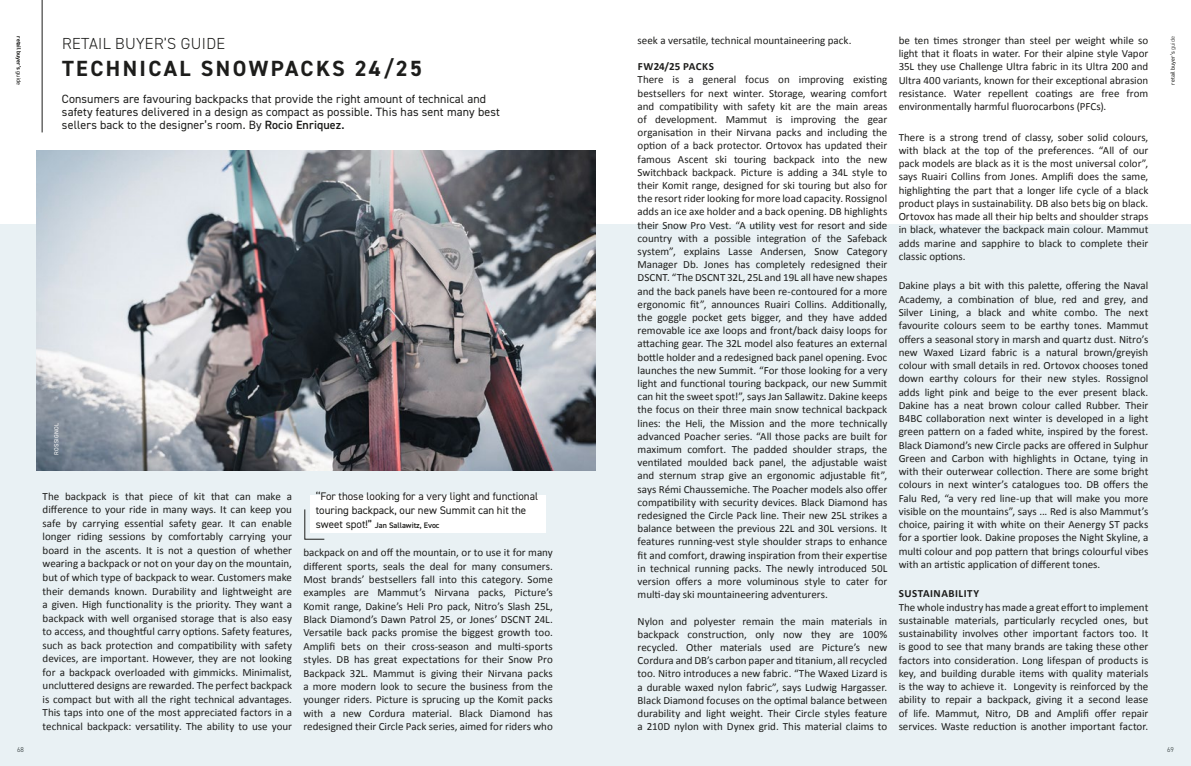
<style>
.page{position:relative;width:1191px;height:766px;background:#fff}
.page>*{position:absolute;margin:0;border:0;box-sizing:border-box;transform-origin:0 0}
.t1{font:700 22px "DIN2014";letter-spacing:.11em;color:#1d1d1b}
.t2{font:300 16px "DIN2014";letter-spacing:.02em;color:#1d1d1b}
.t3{font:12px/13px "DIN2014";letter-spacing:.01em;color:#1d1d1b}
.t4{font:11px/13.2px "Calibri";color:#1d1d1b;text-align:justify}
.t5{font:11px/14px "DIN2014";color:#1d1d1b}
.t6{font:700 11px "Calibri";letter-spacing:.04em;color:#1d1d1b}
.t7{font:600 8px "DIN2014";color:#1d1d1b}
.t8{font:300 7px "DIN2014";color:#1d1d1b}
.t9{font:700 6px "DIN2014";color:#1d1d1b}
.t10{font:6px "DIN2014";color:#1d1d1b}
.t11{font:6px "DIN2014";letter-spacing:.03em;color:#fff}
.s1{font-weight:400}
.s2{font-weight:300}
.s3{font-weight:600}
.s4{font-weight:400;font-size:11px}
</style>
<div class="page">
<div style="left:0;top:223px;width:1191px;height:542px;background:#e9f1f4"></div>
<div style="left:310px;top:495px;width:236px;height:37px;background:#fff"></div>
<img style="left:36px;top:150px;width:559px;height:321px">
<svg style="left:304px;top:509px;width:21px;height:30px"></svg>
<hr style="left:42px;top:0;width:1px;height:132px;background:#1d1d1b">
<p class="t4" style="left:637px;top:33px;width:215px">seek a versatile, technical mountaineering pack.</p>
<p class="t6" style="left:638px;top:59px;width:78px">FW24/25 PACKS</p>
<p class="t4" style="left:637px;top:73px;width:251px">There is a general focus on improving existing bestsellers for next winter. Storage, wearing comfort and compatibility with safety kit are the main areas of development. Mammut is improving the gear organisation in their Nirvana packs and including the option of a back protector. Ortovox has updated their famous Ascent ski touring backpack into the new Switchback backpack. Picture is adding a 34L style to their Komit range, designed for ski touring but also for the resort rider looking for more load capacity. Rossignol adds an ice axe holder and a back opening. DB highlights their Snow Pro Vest. “A utility vest for resort and side country with a possible integration of the Safeback system”, explains Lasse Andersen, Snow Category Manager Db. Jones has completely redesigned their DSCNT. “The DSCNT 32L, 25L and 19L all have new shapes and the back panels have been re-contoured for a more ergonomic fit”, announces Ruairi Collins. Additionally, the goggle pocket gets bigger, and they have added removable ice axe loops and front/back daisy loops for attaching gear. The 32L model also features an external bottle holder and a redesigned back panel opening. Evoc launches the new Summit. “For those looking for a very light and functional touring backpack, our new Summit can hit the sweet spot!”, says Jan Sallawitz. Dakine keeps the focus on their three main snow technical backpack lines: the Heli, the Mission and the more technically advanced Poacher series. “All those packs are built for maximum comfort. The padded shoulder straps, the ventilated moulded back panel, the adjustable waist and sternum strap give an ergonomic adjustable fit”, says Rémi Chaussemiche. The Poacher models also offer compatibility with security devices. Black Diamond has redesigned the Circle Pack line. Their new 25L strikes a balance between the previous 22L and 30L versions. It features running-vest style shoulder straps to enhance fit and comfort, drawing inspiration from their expertise in technical running packs. The newly introduced 50L version offers a more voluminous style to cater for multi-day ski mountaineering adventurers.</p>
<p class="t4" style="left:637px;top:613px;width:251px">Nylon and polyester remain the main materials in backpack construction, only now they are 100% recycled. Other materials used are Picture’s new Cordura and DB’s carbon paper and titanium, all recycled too. Nitro introduces a new fabric. “The Waxed Lizard is a durable waxed nylon fabric”, says Ludwig Hargasser.<br>Black Diamond focuses on the optimal balance between durability and light weight. Their Circle styles feature a 210D nylon with Dynex grid. This material claims to</p>
<p class="t4" style="left:898px;top:33px;width:251px">be ten times stronger than steel per weight while so light that it floats in water. For their alpine style Vapor 35L they use Challenge Ultra fabric in its Ultra 200 and Ultra 400 variants, known for their exceptional abrasion resistance. Water repellent coatings are free from environmentally harmful fluorocarbons (PFCs).</p>
<p class="t4" style="left:898px;top:130px;width:251px">There is a strong trend of classy, sober solid colours, with black at the top of the preferences. “All of our pack models are black as it is the most universal color”, says Ruairi Collins from Jones. Amplifi does the same, highlighting the part that a longer life cycle of a black product plays in sustainability. DB also bets big on black.<br>Ortovox has made all their hip belts and shoulder straps in black, whatever the backpack main colour. Mammut adds marine and sapphire to black to complete their classic options.</p>
<p class="t4" style="left:898px;top:279px;width:251px">Dakine plays a bit with this palette, offering the Naval Academy, a combination of blue, red and grey, and Silver Lining, a black and white combo. The next favourite colours seem to be earthy tones. Mammut offers a seasonal story in marsh and quartz dust. Nitro’s new Waxed Lizard fabric is a natural brown/greyish colour with small details in red. Ortovox chooses toned down earthy colours for their new styles. Rossignol adds light pink and beige to the ever present black.<br>Dakine has a neat brown colour called Rubber. Their B4BC collaboration next winter is developed in a light green pattern on a faded white, inspired by the forest.<br>Black Diamond’s new Circle packs are offered in Sulphur Green and Carbon with highlights in Octane, tying in with their outerwear collection. There are some bright colours in next winter’s catalogues too. DB offers the Falu Red, “a very red line-up that will make you more visible on the mountains”, says ... Red is also Mammut’s choice, pairing it with white on their Aenergy ST packs for a sportier look. Dakine proposes the Night Skyline, a multi colour and pop pattern that brings colourful vibes with an artistic application of different tones.</p>
<p class="t6" style="left:899px;top:585px;width:82px">SUSTAINABILITY</p>
<p class="t4" style="left:898px;top:600px;width:251px">The whole industry has made a great effort to implement sustainable materials, particularly recycled ones, but sustainability involves other important factors too. It is good to see that many brands are taking these other factors into consideration. Long lifespan of products is key, and building durable items with quality materials is the way to achieve it. Longevity is reinforced by the ability to repair a backpack, giving it a second lease of life. Mammut, Nitro, DB and Amplifi offer repair services. Waste reduction is another important factor.</p>
<p class="t9" style="left:23px;top:36px;width:50px;rotate:90deg">retail buyer’s <span class="s1">guide</span></p>
<p class="t10" style="left:1169px;top:84px;width:50px;rotate:-90deg">retail buyer’s <span class="s2">guide</span></p>
<h2 class="t2" style="left:62px;top:34px;width:164px">RETAIL BUYER’S GUIDE</h2>
<h1 class="t1" style="left:62px;top:54px;width:361px">TECHNICAL SNOWPACKS 24/25</h1>
<p class="t3" style="left:62px;top:92px;width:439px">Consumers are favouring backpacks that provide the right amount of technical and safety features delivered in a design as compact as possible. This has sent many best sellers back to the designer’s room. By <span class="s3">Rocio Enriquez.</span></p>
<p class="t11" style="left:53px;top:454px;width:33px;rotate:-90deg">ROSSIGNOL</p>
<p class="t5" style="left:316px;top:489px;width:224px">‘‘For those looking for a very light and functional touring backpack, our new Summit can hit the</p>
<p class="t7" style="left:316px;top:520px;width:125px"><span class="s4">sweet spot!”</span> Jan Sallawitz, Evoc</p>
<p class="t4" style="left:43px;top:489px;width:251px;line-height:13.5px">The backpack is that piece of kit that can make a difference to your ride in many ways. It can keep you safe by carrying essential safety gear. It can enable longer riding sessions by comfortably carrying your board in the ascents. It is not a question of whether wearing a backpack or not on your day on the mountain, but of which type of backpack to wear. Customers make their demands known. Durability and lightweight are a given. High functionality is the priority. They want a backpack with well organised storage that is also easy to access, and thoughtful carry options. Safety features, such as back protection and compatibility with safety devices, are important. However, they are not looking for a backpack overloaded with gimmicks. Minimalist, uncluttered designs are rewarded. The perfect backpack is compact but with all the right technical advantages.<br>This taps into one of the most appreciated factors in a technical backpack: versatility. The ability to use your</p>
<p class="t4" style="left:303px;top:545px;width:251px">backpack on and off the mountain, or to use it for many different sports, seals the deal for many consumers.<br>Most brands’ bestsellers fall into this category. Some examples are Mammut’s Nirvana packs, Picture’s Komit range, Dakine’s Heli Pro pack, Nitro’s Slash 25L, Black Diamond’s Dawn Patrol 25, or Jones’ DSCNT 24L.<br>Versatile back packs promise the biggest growth too.<br>Amplifi bets on their cross-season and multi-sports styles. DB has great expectations for their Snow Pro Backpack 32L. Mammut is giving their Nirvana packs a more modern look to secure the business from the younger riders. Picture is sprucing up the Komit packs with a new Cordura material. Black Diamond has redesigned their Circle Pack series, aimed for riders who</p>
<p class="t8" style="left:17px;top:745px;width:8px">68</p>
<p class="t8" style="left:1167px;top:745px;width:8px">69</p>
</div>
